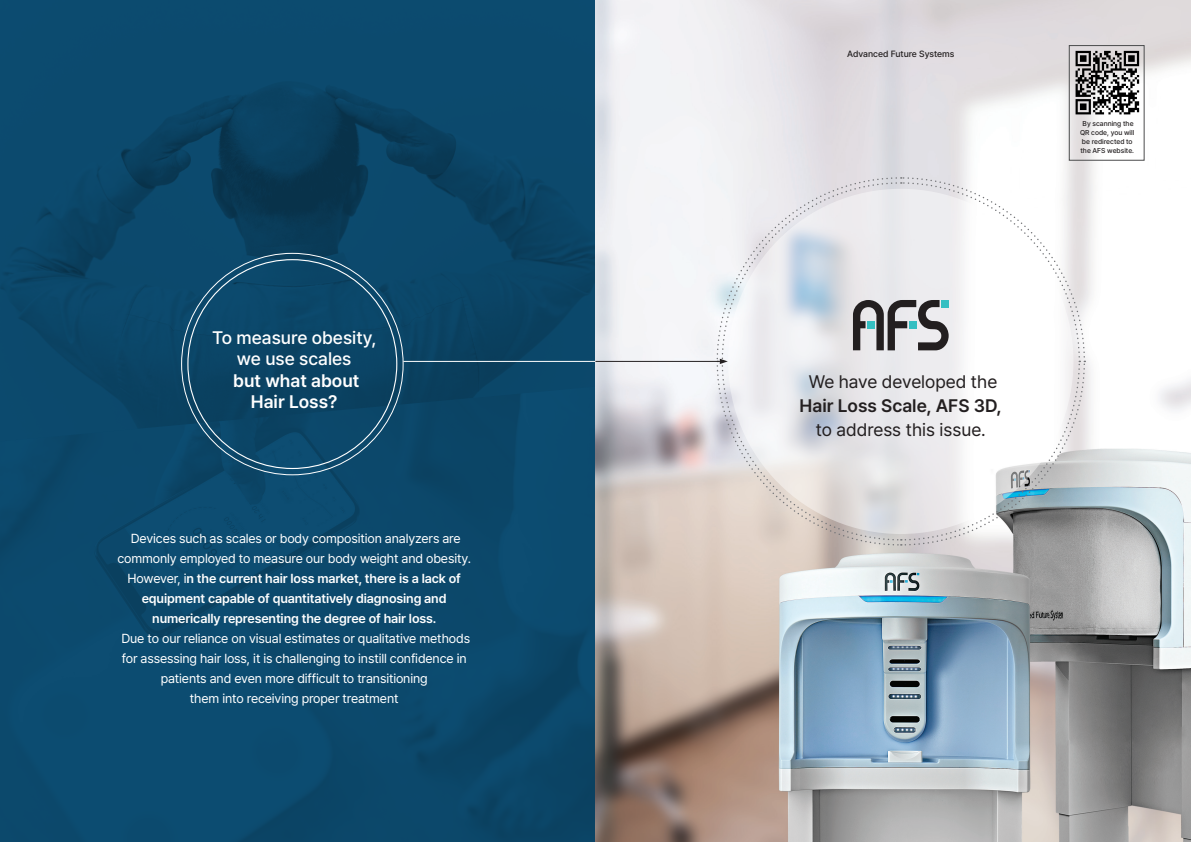
<style>
.page{position:relative;width:1191px;height:842px;background:#fff}
.page>*{position:absolute;margin:0;border:0;box-sizing:border-box;transform-origin:0 0}
.t1{font:18px "Pretendard";color:#231f20}
.t2{font:500 18px/21px "Pretendard";color:#fff;text-align:center}
.t3{font:600 18px/21px "Pretendard";color:#fff;text-align:center}
.t4{font:600 18px "Pretendard";color:#231f20}
.t5{font:600 13px/20px "Pretendard";letter-spacing:-.01em;color:#fff;text-align:center}
.t6{font:13px/20px "Pretendard";letter-spacing:-.01em;color:#fff;text-align:center}
.t7{font:500 9px "Pretendard";color:#231f20}
.t8{font:500 7px/9px "Pretendard";color:#231f20;text-align:center}
.s1{font-weight:400}
</style>
<div class="page">
<img style="left:0;top:0;width:595px;height:386px">
<img style="left:0;top:386px;width:595px;height:456px">
<hr style="left:403px;top:361px;width:192px;height:1px;background:#fff">
<img style="left:595px;top:0;width:596px;height:842px">
<img style="left:1075px;top:51px;width:64px;height:64px">
<div style="left:1069px;top:45px;width:75px;height:115px;border:1px solid #4b4c4d"></div>
<svg style="left:716px;top:176px;width:369px;height:370px"></svg>
<hr style="left:595px;top:361px;width:129px;height:1px;background:#231f20">
<h1 class="t2" style="left:212px;top:326px;width:166px">To measure obesity, we use scales</h1>
<h1 class="t3" style="left:233px;top:370px;width:128px">but what about<br>Hair Loss?</h1>
<p class="t5" style="left:117px;top:528px;width:355px"><span class="s1">Devices such as scales or body composition analyzers are commonly employed to measure our body weight and obesity.<br>However, i</span>n the current hair loss market, there is a lack of equipment capable of quantitatively diagnosing and numerically representing the degree of hair loss.</p>
<p class="t6" style="left:121px;top:628px;width:350px">Due to our reliance on visual estimates or qualitative methods for assessing hair loss, it is challenging to instill confidence in patients and even more difficult to transitioning<br>them into receiving proper treatment</p>
<p class="t7" style="left:847px;top:48px;width:109px">Advanced Future Systems</p>
<p class="t8" style="left:1080px;top:119px;width:56px">By scanning the<br>QR code, you will be redirected to the AFS website.</p>
<h1 class="t1" style="left:808px;top:369px;width:190px">We have developed the</h1>
<h1 class="t4" style="left:799px;top:393px;width:204px">Hair Loss Scale, AFS 3D,</h1>
<h1 class="t1" style="left:815px;top:417px;width:172px">to address this issue.</h1>
</div>
